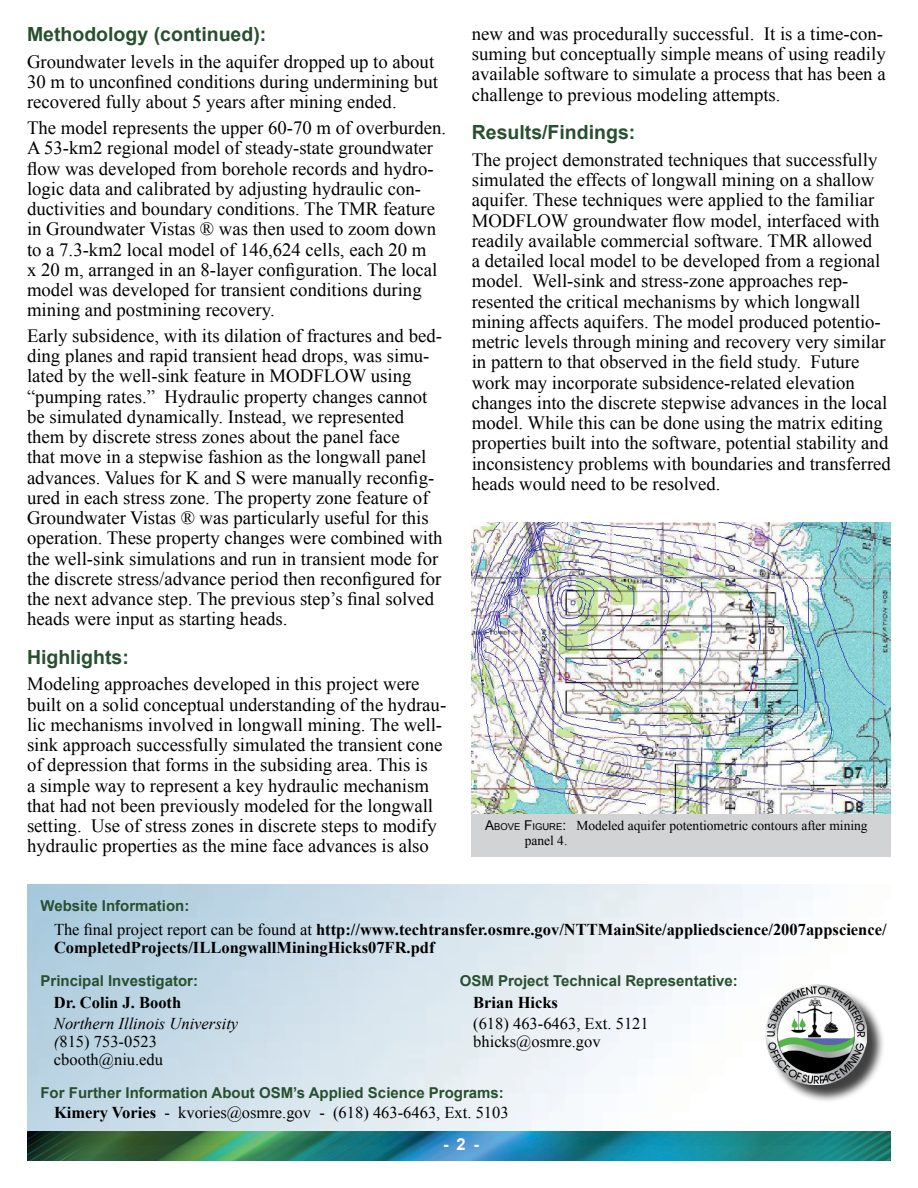
<style>
.page{position:relative;width:918px;height:1188px;background:#fff}
.page>*{position:absolute;margin:0;border:0;box-sizing:border-box;transform-origin:0 0}
.t1{font:700 19.5px "Arial";color:#284f2f}
.t2{font:18.75px/20.2px "Times New Roman";color:#000}
.t3{font:700 16.5px/18px "Times New Roman";color:#000}
.t4{font:16.5px/21.3px "Times New Roman";color:#000}
.t5{font:italic 16.5px/21.3px "Times New Roman";color:#000}
.t6{font:700 16.5px "Arial";color:#fff}
.t7{font:700 15px "Arial";color:#284f2f}
.t8{font:13.5px "Times New Roman";color:#000}
.s1{font-family:"Arial"}
.s2{font-family:"Arial";font-size:9.45px}
.s3{font-weight:400}
.s4{font-weight:700;font-style:normal}
.s5{font-style:italic}
.s6{font-weight:700}
</style>
<div class="page">
<div style="left:472px;top:813px;width:419px;height:43px;background:#d1d3d4"></div>
<img style="left:472px;top:522px;width:419px;height:291px">
<img style="left:27px;top:1131px;width:864px;height:30px">
<div style="left:768px;top:986px;width:117px;height:117px;background:#000;opacity:.75"></div>
<img style="left:766px;top:984px;width:100px;height:100px">
<p class="t1" style="left:27px;top:21px;width:241px">Methodology (continued):</p>
<p class="t2" style="left:472px;top:23px;width:416px">new and was procedurally successful. It is a time-con&shy;suming but conceptually simple means of using readily</p>
<p class="t2" style="left:27px;top:51px;width:409px">Groundwater levels in the aquifer dropped up to about</p>
<p class="t2" style="left:472px;top:64px;width:415px">available software to simulate a process that has been a</p>
<p class="t2" style="left:27px;top:71px;width:412px">30 m to unconfined conditions during undermining but</p>
<p class="t2" style="left:472px;top:84px;width:310px">challenge to previous modeling attempts.</p>
<p class="t2" style="left:27px;top:92px;width:371px">recovered fully about 5 years after mining ended.</p>
<p class="t2" style="left:27px;top:117px;width:421px">The model represents the upper 60-70 m of overburden.</p>
<p class="t2" style="left:27px;top:138px;width:408px;text-align:justify">A 53-km2 regional model of steady-state groundwater flow was developed from borehole records and hydro&shy;logic data and calibrated by adjusting hydraulic con-</p>
<p class="t2" style="left:27px;top:198px;width:410px">ductivities and boundary conditions. The TMR feature</p>
<p class="t2" style="left:27px;top:219px;width:411px">in Groundwater Vistas ® was then used to zoom down</p>
<p class="t2" style="left:27px;top:239px;width:412px">to a 7.3-km2 local model of 146,624 cells, each 20 m x 20 m, arranged in an 8-layer configuration. The local</p>
<p class="t2" style="left:27px;top:279px;width:396px">model was developed for transient conditions during</p>
<p class="t2" style="left:27px;top:297px;width:416px;line-height:25.7px">mining and postmining recovery.<br>Early subsidence, with its dilation of fractures and bed-</p>
<p class="t2" style="left:27px;top:346px;width:417px">ding planes and rapid transient head drops, was simu&shy;lated by the well-sink feature in MODFLOW using “pumping rates.” Hydraulic property changes cannot be simulated dynamically. Instead, we represented them by discrete stress zones about the panel face<br>that move in a stepwise fashion as the longwall panel advances. Values for K and S were manually reconfig&shy;ured in each stress zone. The property zone feature of Groundwater Vistas ® was particularly useful for this operation. These property changes were combined with the well-sink simulations and run in transient mode for</p>
<p class="t2" style="left:27px;top:568px;width:416px">the discrete stress/advance period then reconfigured for the next advance step. The previous step’s final solved</p>
<p class="t2" style="left:27px;top:609px;width:262px">heads were input as starting heads.</p>
<h3 class="t1" style="left:27px;top:644px;width:103px">highlights:</h3>
<p class="t2" style="left:27px;top:674px;width:420px">Modeling approaches developed in this project were built on a solid conceptual understanding of the hydrau&shy;lic mechanisms involved in longwall mining. The well&shy;sink approach successfully simulated the transient cone of depression that forms in the subsiding area. This is<br>a simple way to represent a key hydraulic mechanism that had not been previously modeled for the longwall setting. Use of stress zones in discrete steps to modify hydraulic properties as the mine face advances is also</p>
<h3 class="t1" style="left:472px;top:119px;width:165px">Results/Findings:</h3>
<p class="t2" style="left:472px;top:149px;width:407px">The project demonstrated techniques that successfully simulated the effects of longwall mining on a shallow aquifer. These techniques were applied to the familiar</p>
<p class="t2" style="left:472px;top:210px;width:409px">MODFLOW groundwater flow model, interfaced with readily available commercial software. TMR allowed</p>
<p class="t2" style="left:472px;top:250px;width:416px">a detailed local model to be developed from a regional model. Well-sink and stress-zone approaches rep&shy;resented the critical mechanisms by which longwall mining affects aquifers. The model produced potentio&shy;metric levels through mining and recovery very similar</p>
<p class="t2" style="left:472px;top:352px;width:389px">in pattern to that observed in the field study. Future</p>
<p class="t2" style="left:472px;top:372px;width:421px">work may incorporate subsidence-related elevation changes into the discrete stepwise advances in the local model. While this can be done using the matrix editing properties built into the software, potential stability and inconsistency problems with boundaries and transferred heads would need to be resolved.</p>
<p class="t8" style="left:485px;top:816px;width:384px"><span class="s1">A</span><span class="s2">BOVE</span> <span class="s1">F</span><span class="s2">IGURE</span><span class="s1">:</span> Modeled aquifer potentiometric contours after mining</p>
<p class="t8" style="left:525px;top:831px;width:44px">panel 4.</p>
<p class="t7" style="left:40px;top:896px;width:150px">Website information:</p>
<p class="t3" style="left:54px;top:920px;width:834px"><span class="s3">The final project report can be found at</span> http://www.techtransfer.osmre.gov/NTTMainSite/appliedscience/2007appscience/<br>CompletedProjects/ILLongwallMiningHicks07FR.pdf</p>
<p class="t7" style="left:40px;top:971px;width:159px">principal investigator:</p>
<p class="t5" style="left:54px;top:991px;width:186px"><span class="s4">Dr. Colin J. Booth<br></span>Northern Illinois University</p>
<p class="t4" style="left:54px;top:1032px;width:111px;line-height:18px"><span class="s5">(</span>815) 753-0523 cbooth@niu.edu</p>
<p class="t7" style="left:460px;top:971px;width:280px">oSM project technical Representative:</p>
<p class="t4" style="left:473px;top:991px;width:177px"><span class="s6">Brian Hicks<br></span>(618) 463-6463, Ext. 5121</p>
<p class="t4" style="left:473px;top:1030px;width:129px">bhicks@osmre.gov</p>
<p class="t7" style="left:40px;top:1082px;width:465px">For Further information about oSM’s applied Science programs:</p>
<p class="t4" style="left:54px;top:1101px;width:456px"><span class="s6">Kimery Vories</span> - kvories@osmre.gov - (618) 463-6463, Ext. 5103</p>
<p class="t6" style="left:443px;top:1133px;width:37px">- 2 -</p>
</div>
